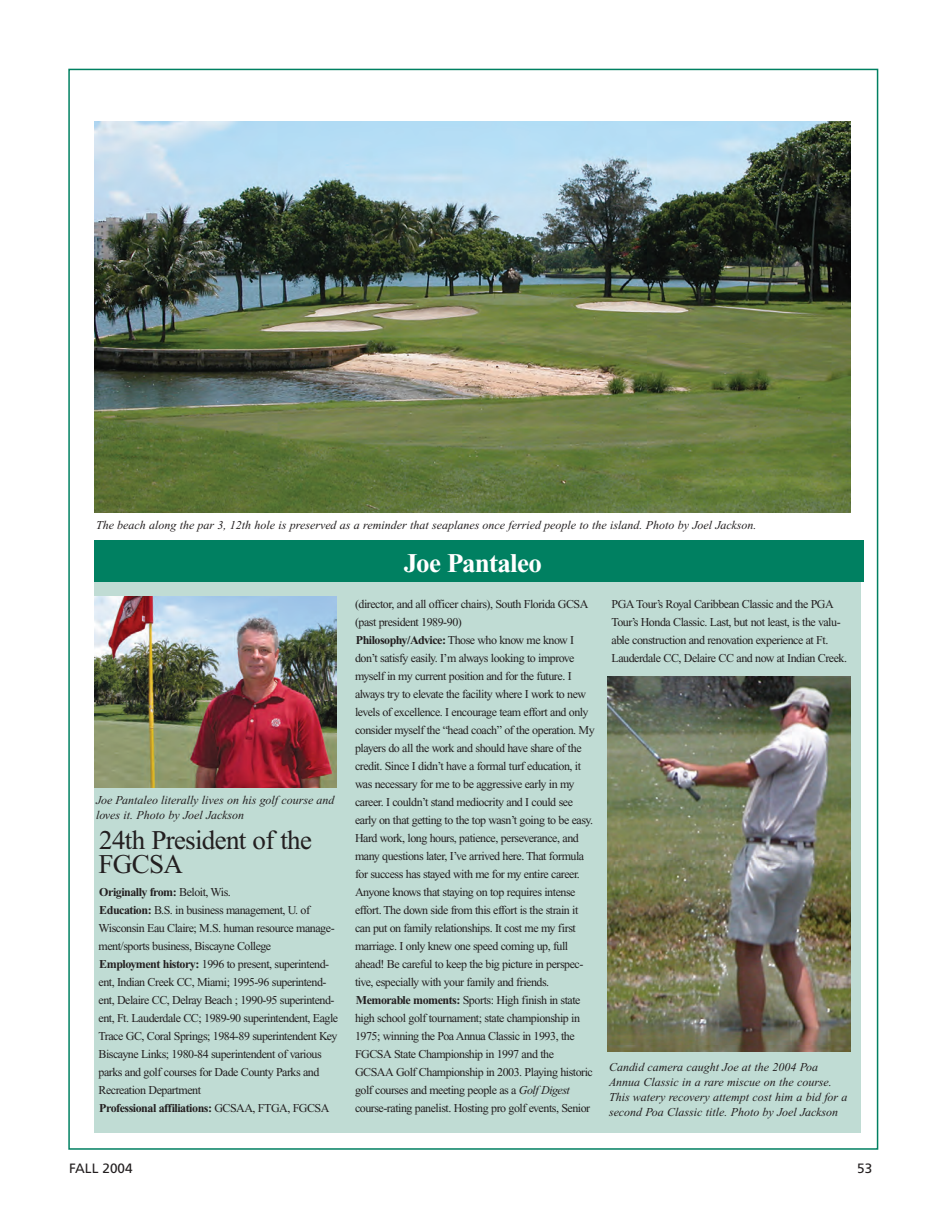
<style>
.page{position:relative;width:945px;height:1215px;background:#fff}
.page>*{position:absolute;margin:0;border:0;box-sizing:border-box;transform-origin:0 0}
.t1{font:27px/24px "Times New Roman";letter-spacing:-.025em;color:#231f20}
.t2{font:700 27px "Times New Roman";letter-spacing:-.025em;color:#fff}
.t3{font:13.5px "Frutiger";color:#231f20}
.t4{font:12px/18px "Times New Roman";letter-spacing:-.04em;color:#231f20}
.t5{font:italic 12px/15px "Times New Roman";color:#231f20}
.s1{font-weight:700}
.s2{font-style:italic}
</style>
<div class="page">
<img style="left:94px;top:122px;width:756px;height:391px">
<div style="left:94px;top:580px;width:767px;height:553px;background:#c0dcd4"></div>
<div style="left:94px;top:540px;width:770px;height:42px;background:#008061"></div>
<img style="left:95px;top:596px;width:242px;height:191px">
<img style="left:608px;top:677px;width:242px;height:374px">
<p class="t5" style="left:96px;top:519px;width:662px">The beach along the par 3, 12th hole is preserved as a reminder that seaplanes once ferried people to the island. Photo by Joel Jackson.</p>
<p class="t5" style="left:96px;top:793px;width:240px">Joe Pantaleo literally lives on his golf course and loves it. Photo by Joel Jackson</p>
<h1 class="t1" style="left:99px;top:831px;width:215px">24th President of the<br>FGCSA</h1>
<p class="t4" style="left:99px;top:884px;width:241px"><span class="s1">Originally from:</span> Beloit, Wis.<br><span class="s1">Education:</span> B.S. in business management, U. of Wisconsin Eau Claire; M.S. human resource manage&shy;ment/sports business, Biscayne College<br><span class="s1">Employment history:</span> 1996 to present, superintend&shy;ent, Indian Creek CC, Miami; 1995-96 superintend&shy;ent, Delaire CC, Delray Beach ; 1990-95 superintend&shy;ent, Ft. Lauderdale CC; 1989-90 superintendent, Eagle Trace GC, Coral Springs; 1984-89 superintendent Key Biscayne Links; 1980-84 superintendent of various parks and golf courses for Dade County Parks and Recreation Department<br><span class="s1">Professional affiliations:</span> GCSAA, FTGA, FGCSA</p>
<h1 class="t2" style="left:404px;top:553px;width:140px">Joe Pantaleo</h1>
<p class="t4" style="left:355px;top:596px;width:241px">(director, and all officer chairs), South Florida GCSA (past president 1989-90)<br><span class="s1">Philosophy/Advice:</span> Those who know me know I don’t satisfy easily. I’m always looking to improve myself in my current position and for the future. I always try to elevate the facility where I work to new levels of excellence. I encourage team effort and only consider myself the “head coach” of the operation. My players do all the work and should have share of the credit. Since I didn’t have a formal turf education, it was necessary for me to be aggressive early in my career. I couldn’t stand mediocrity and I could see early on that getting to the top wasn’t going to be easy.<br>Hard work, long hours, patience, perseverance, and many questions later, I’ve arrived here. That formula for success has stayed with me for my entire career.<br>Anyone knows that staying on top requires intense effort. The down side from this effort is the strain it can put on family relationships. It cost me my first marriage. I only knew one speed coming up, full ahead! Be careful to keep the big picture in perspec&shy;tive, especially with your family and friends.<br><span class="s1">Memorable moments:</span> Sports: High finish in state high school golf tournament; state championship in 1975; winning the Poa Annua Classic in 1993, the FGCSA State Championship in 1997 and the GCSAA Golf Championship in 2003. Playing historic golf courses and meeting people as a <span class="s2">Golf Digest </span>course-rating panelist. Hosting pro golf events, Senior</p>
<p class="t4" style="left:612px;top:596px;width:237px">PGA Tour’s Royal Caribbean Classic and the PGA Tour’s Honda Classic. Last, but not least, is the valu&shy;able construction and renovation experience at Ft.<br>Lauderdale CC, Delaire CC and now at Indian Creek.</p>
<p class="t5" style="left:609px;top:1061px;width:240px">Candid camera caught Joe at the 2004 Poa Annua Classic in a rare miscue on the course.<br>This watery recovery attempt cost him a bid for a second Poa Classic title. Photo by Joel Jackson</p>
<p class="t3" style="left:69px;top:1162px;width:65px">FALL 2004</p>
<p class="t3" style="left:857px;top:1162px;width:17px">53</p>
</div>
